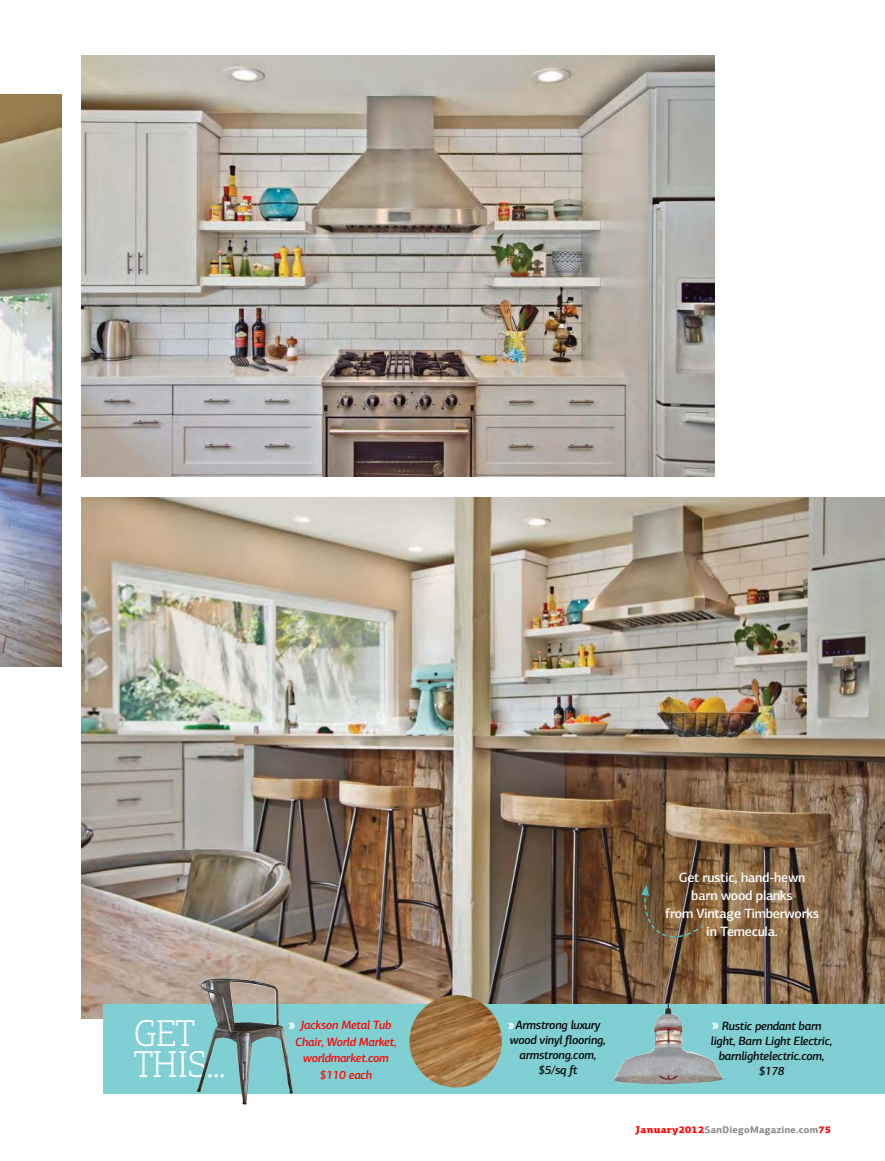
<style>
.page{position:relative;width:885px;height:1161px;background:#fff}
.page>*{position:absolute;margin:0;border:0;box-sizing:border-box;transform-origin:0 0}
.t1{font:300 37.8px/30.5px "PF Centro Slab Pro";letter-spacing:-.02em;color:#fff}
.t2{font:500 13.5px/18px "PF Centro Sans Pro";letter-spacing:-.02em;color:#fff;text-align:center}
.t3{font:italic 500 12px/15px "PF Centro Sans Pro";letter-spacing:-.02em;color:#000;text-align:center}
.t4{font:italic 500 12px/16.5px "PF Centro Sans Pro";letter-spacing:-.02em;color:#f00;text-align:center}
.t5{font:700 9.75px "PF Centro Sans Pro";letter-spacing:.025em;color:#808284}
.s1{font-family:"PF Centro Slab Pro";font-weight:900;color:#f00}
</style>
<div class="page">
<img style="left:0;top:94px;width:62px;height:573px">
<img style="left:81px;top:55px;width:633px;height:422px">
<img style="left:81px;top:497px;width:803px;height:521px">
<div style="left:103px;top:1004px;width:781px;height:89px;background:#80cfd2"></div>
<img style="left:195px;top:978px;width:97px;height:127px">
<img style="left:613px;top:1004px;width:111px;height:80px">
<img style="left:409px;top:995px;width:92px;height:93px;border-radius:50%">
<svg style="left:641px;top:885px;width:63px;height:53px;background:#71593b"></svg>
<svg style="left:288px;top:1023px;width:4px;height:6px"></svg>
<svg style="left:712px;top:1023px;width:6px;height:6px"></svg>
<p class="t2" style="left:664px;top:870px;width:155px">Get rustic, hand-hewn barn wood planks<br>from Vintage Timberworks in Temecula.</p>
<h1 class="t1" style="left:134px;top:1022px;width:94px">GET<br>THIS...</h1>
<p class="t4" style="left:295px;top:1018px;width:103px">Jackson Metal Tub<br>Chair, World Market, worldmarket.com $110 each</p>
<p class="t3" style="left:509px;top:1019px;width:98px">Armstrong luxury wood vinyl flooring, armstrong.com, $5/sq -</p>
<p class="t3" style="left:710px;top:1020px;width:123px">Rustic pendant barn light, Barn Light Electric, barnlightelectric.com, $178</p>
<p class="t5" style="left:635px;top:1126px;width:197px"><span class="s1">January2012</span>SanDiegoMagazine.com<span class="s1">75</span></p>
</div>
